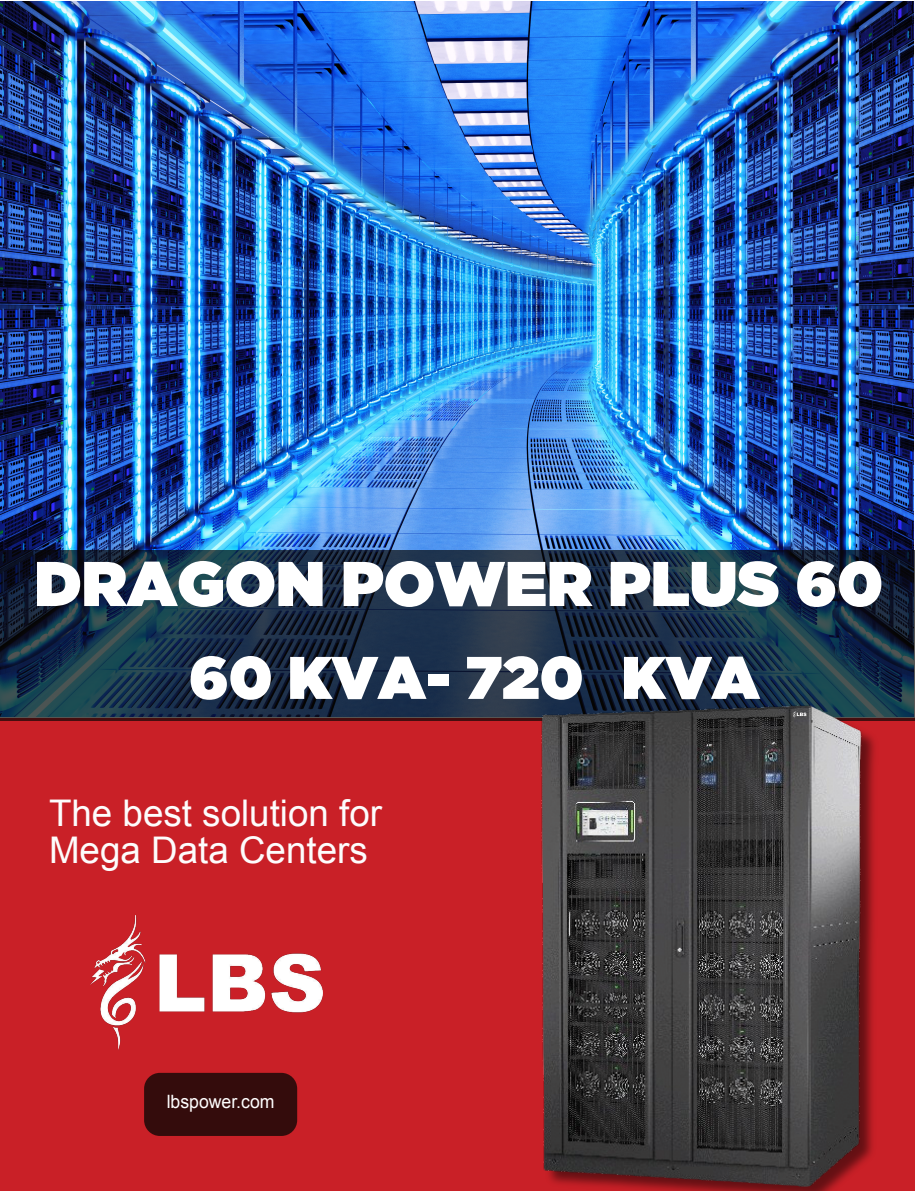
<style>
.page{position:relative;width:915px;height:1191px;background:#fff}
.page>*{position:absolute;margin:0;border:0;box-sizing:border-box;transform-origin:0 0}
.t1{font:63px "Gotham Ultra";color:#fff}
.t2{font:60px "Gotham Ultra";color:#fff}
.t3{font:36.75px/36.8px "Arial";color:#fdfcfc}
.t4{font:18.3px "Arial";color:#fff;scale:.96 1}
</style>
<div class="page">
<div style="left:0;top:719px;width:914px;height:472px;background:#c92027"></div>
<img style="left:90px;top:915px;width:232px;height:135px">
<img style="left:0;top:1px;width:913px;height:549px">
<div style="left:0;top:550px;width:914px;height:170px;background:#080704;opacity:.69"></div>
<div style="left:144px;top:1073px;width:153px;height:63px;background:#340c0c;border-radius:16px"></div>
<img style="left:486px;top:648px;width:428px;height:543px">
<svg style="left:792px;top:710px;width:15px;height:8px"></svg>
<h1 class="t1" style="left:34px;top:560px;width:850px">DRAGON POWER PLUS 60</h1>
<h2 class="t2" style="left:189px;top:655px;width:572px">60 KVA- 720 KVA</h2>
<p class="t3" style="left:49px;top:798px;width:334px">The best solution for<br>Mega Data Centers</p>
<p class="t4" style="left:167px;top:1095px;width:114px">lbspower.com</p>
</div>
